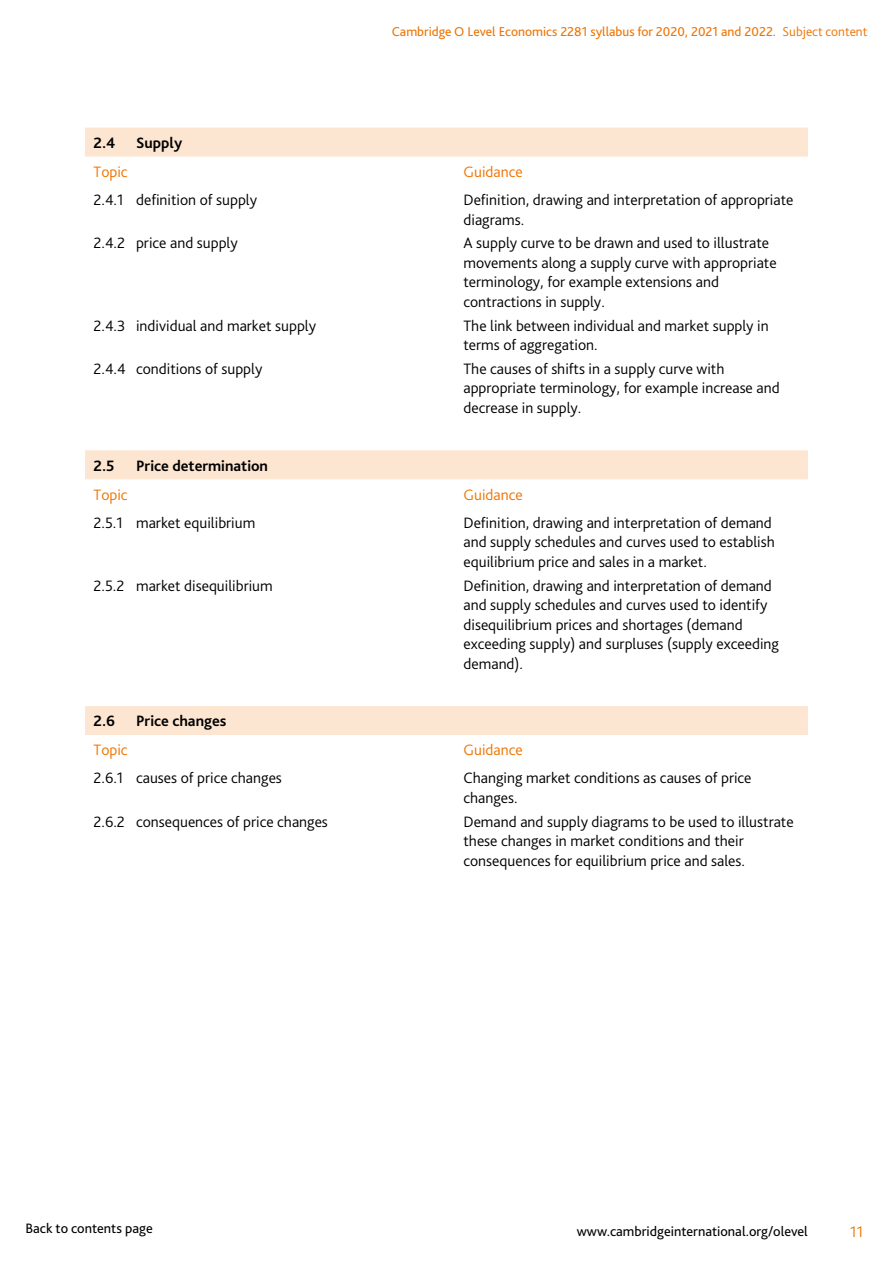
<style>
.page{position:relative;width:893px;height:1263px;background:#fff}
.page>*{position:absolute;margin:0;border:0;box-sizing:border-box;transform-origin:0 0}
.t1{font:300 15.75px/19.5px "Bliss Pro";color:#000}
.t2{font:700 15.75px "Bliss Pro";color:#000}
.t3{font:300 15.75px "Bliss Pro";color:#ee7402}
.t4{font:14.25px "Bliss Pro";color:#000}
.t5{font:13.5px "Bliss Pro";color:#ee7402}
.s1{font-weight:300}
</style>
<div class="page">
<svg style="left:85px;top:128px;width:723px;height:607px"></svg>
<p class="t2" style="left:94px;top:133px;width:23px">2.4</p>
<p class="t2" style="left:136px;top:133px;width:48px">Supply</p>
<p class="t3" style="left:94px;top:162px;width:36px">Topic</p>
<p class="t1" style="left:94px;top:190px;width:165px">2.4.1 definition of supply</p>
<p class="t1" style="left:94px;top:233px;width:146px">2.4.2 price and supply</p>
<p class="t1" style="left:94px;top:315px;width:224px">2.4.3 individual and market supply</p>
<p class="t1" style="left:94px;top:359px;width:170px">2.4.4 conditions of supply</p>
<p class="t2" style="left:94px;top:456px;width:22px">2.5</p>
<p class="t2" style="left:136px;top:456px;width:134px">Price determination</p>
<p class="t3" style="left:94px;top:485px;width:36px">Topic</p>
<p class="t1" style="left:94px;top:513px;width:163px">2.5.1 market equilibrium</p>
<p class="t1" style="left:94px;top:575px;width:181px">2.5.2 market disequilibrium</p>
<p class="t2" style="left:94px;top:711px;width:23px">2.6</p>
<p class="t2" style="left:136px;top:711px;width:92px">Price changes</p>
<p class="t3" style="left:94px;top:740px;width:36px">Topic</p>
<p class="t1" style="left:94px;top:768px;width:190px">2.6.1 causes of price changes</p>
<p class="t1" style="left:94px;top:812px;width:236px">2.6.2 consequences of price changes</p>
<p class="t5" style="left:392px;top:23px;width:477px">Cambridge O Level Economics 2281 syllabus for 2020, 2021 and 2022. <span class="s1">Subject content</span></p>
<p class="t3" style="left:463px;top:162px;width:61px">Guidance</p>
<p class="t1" style="left:463px;top:190px;width:331px">Definition, drawing and interpretation of appropriate diagrams.</p>
<p class="t1" style="left:463px;top:233px;width:315px">A supply curve to be drawn and used to illustrate movements along a supply curve with appropriate terminology, for example extensions and contractions in supply.</p>
<p class="t1" style="left:463px;top:315px;width:307px">The link between individual and market supply in terms of aggregation.</p>
<p class="t1" style="left:463px;top:359px;width:318px">The causes of shifts in a supply curve with appropriate terminology, for example increase and decrease in supply.</p>
<p class="t3" style="left:463px;top:485px;width:61px">Guidance</p>
<p class="t1" style="left:463px;top:513px;width:313px">Definition, drawing and interpretation of demand and supply schedules and curves used to establish equilibrium price and sales in a market.</p>
<p class="t1" style="left:463px;top:575px;width:317px">Definition, drawing and interpretation of demand and supply schedules and curves used to identify disequilibrium prices and shortages (demand exceeding supply) and surpluses (supply exceeding demand).</p>
<p class="t3" style="left:463px;top:740px;width:61px">Guidance</p>
<p class="t1" style="left:463px;top:768px;width:290px">Changing market conditions as causes of price changes.</p>
<p class="t1" style="left:463px;top:812px;width:332px">Demand and supply diagrams to be used to illustrate these changes in market conditions and their consequences for equilibrium price and sales.</p>
<p class="t4" style="left:26px;top:1219px;width:129px">Back to contents page</p>
<p class="t4" style="left:577px;top:1222px;width:233px">www.cambridgeinternational.org/olevel</p>
<p class="t3" style="left:850px;top:1222px;width:14px">11</p>
</div>
